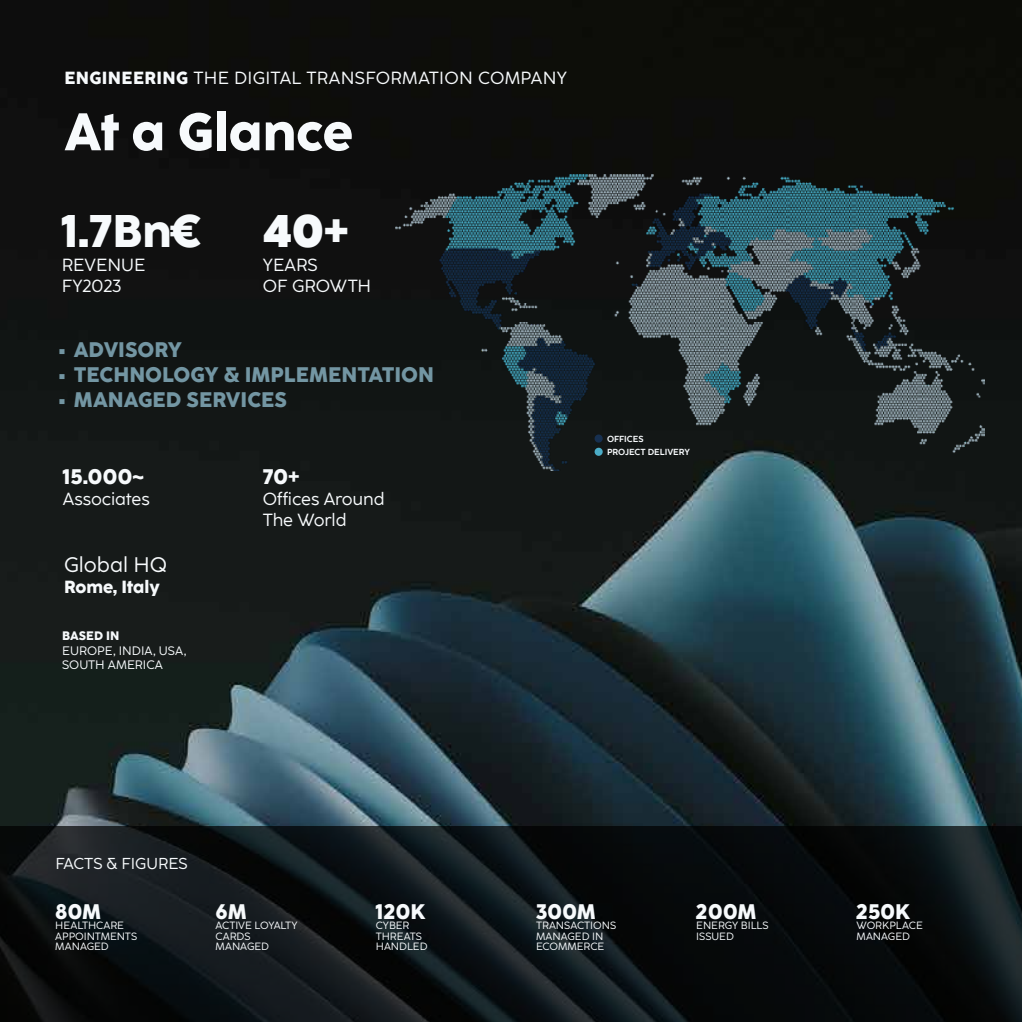
<style>
.page{position:relative;width:1022px;height:1022px;background:#fff}
.page>*{position:absolute;margin:0;border:0;box-sizing:border-box;transform-origin:0 0}
.t1{font:800 52.5px "Coco Eng";color:#f7fafc}
.t2{font:800 45.5px "Coco Eng";color:#f7fafc}
.t3{font:800 45.5px "Coco Eng";color:#f7fafc}
.t4{font:800 21px "Coco Eng";color:#7396a3}
.t5{font:800 21px "Coco Eng";color:#f7fafc}
.t6{font:21px "Coco Eng";color:#f7fafc}
.t7{font:17.5px/21px "Coco Eng";color:#f7fafc}
.t8{font:17.5px "Coco Eng";letter-spacing:.02em;color:#f7fafc}
.t9{font:800 17.5px "Coco Eng";letter-spacing:-.005em;color:#f7fafc}
.t10{font:15.75px "Coco Eng";color:#f7fafc}
.t11{font:12.25px/14.7px "Coco Eng";color:#f7fafc}
.t12{font:800 12.25px "Coco Eng";color:#f7fafc}
.t13{font:10.5px/10.5px "Coco Eng";color:#f7fafc}
.t14{font:700 8.75px/13.1px "Coco Eng";letter-spacing:-.005em;color:#f7fafc}
.s1{font-weight:800}
</style>
<div class="page">
<img style="left:0;top:0;width:1022px;height:826px">
<svg style="left:0;top:826px;width:1022px;height:196px;background:#0d1214"></svg>
<img style="left:396px;top:175px;width:589px;height:295px">
<h3 class="t8" style="left:64px;top:66px;width:504px"><span class="s1">ENGINEERING</span> THE DIGITAL TRANSFORMATION COMPANY</h3>
<h1 class="t1" style="left:64px;top:94px;width:290px">At a Glance</h1>
<h2 class="t2" style="left:62px;top:198px;width:141px">1.7Bn€</h2>
<h3 class="t7" style="left:62px;top:254px;width:85px">REVENUE<br>FY2023</h3>
<h2 class="t3" style="left:263px;top:197px;width:88px">40+</h2>
<h3 class="t7" style="left:263px;top:254px;width:110px">YEARS<br>OF GROWTH</h3>
<h3 class="t4" style="left:59px;top:334px;width:125px">• ADVISORY</h3>
<h3 class="t4" style="left:59px;top:359px;width:377px">• TECHNOLOGY &amp; IMPLEMENTATION</h3>
<h3 class="t4" style="left:59px;top:385px;width:230px">• MANAGED SERVICES</h3>
<h3 class="t5" style="left:63px;top:461px;width:83px">15.000~</h3>
<h3 class="t7" style="left:63px;top:488px;width:88px">Associates</h3>
<h3 class="t6" style="left:64px;top:552px;width:105px">Global HQ</h3>
<h3 class="t9" style="left:64px;top:575px;width:97px">Rome, Italy</h3>
<p class="t12" style="left:62px;top:627px;width:59px">BASED IN</p>
<p class="t11" style="left:62px;top:642px;width:126px">EUROPE, INDIA, USA,<br>SOUTH AMERICA</p>
<h3 class="t5" style="left:263px;top:461px;width:38px">70+</h3>
<h3 class="t7" style="left:263px;top:488px;width:123px">Offices Around<br>The World</h3>
<h3 class="t10" style="left:56px;top:853px;width:134px">FACTS &amp; FIGURES</h3>
<h3 class="t5" style="left:55px;top:896px;width:47px">80M</h3>
<p class="t13" style="left:55px;top:920px;width:83px">HEALTHCARE<br>APPOINTMENTS<br>MANAGED</p>
<h3 class="t5" style="left:216px;top:896px;width:33px">6M</h3>
<p class="t13" style="left:216px;top:920px;width:84px">ACTIVE LOYALTY<br>CARDS<br>MANAGED</p>
<h3 class="t5" style="left:376px;top:896px;width:51px">120K</h3>
<p class="t13" style="left:376px;top:920px;width:53px">CYBER<br>THREATS<br>HANDLED</p>
<p class="t14" style="left:607px;top:432px;width:84px">OFFICES<br>PROJECT DELIVERY</p>
<h3 class="t5" style="left:536px;top:896px;width:61px">300M</h3>
<p class="t13" style="left:536px;top:920px;width:82px">TRANSACTIONS<br>MANAGED IN<br>ECOMMERCE</p>
<h3 class="t5" style="left:696px;top:896px;width:62px">200M</h3>
<p class="t13" style="left:696px;top:920px;width:74px">ENERGY BILLS<br>ISSUED</p>
<h3 class="t5" style="left:856px;top:896px;width:55px">250K</h3>
<p class="t13" style="left:856px;top:920px;width:68px">WORKPLACE<br>MANAGED</p>
</div>
